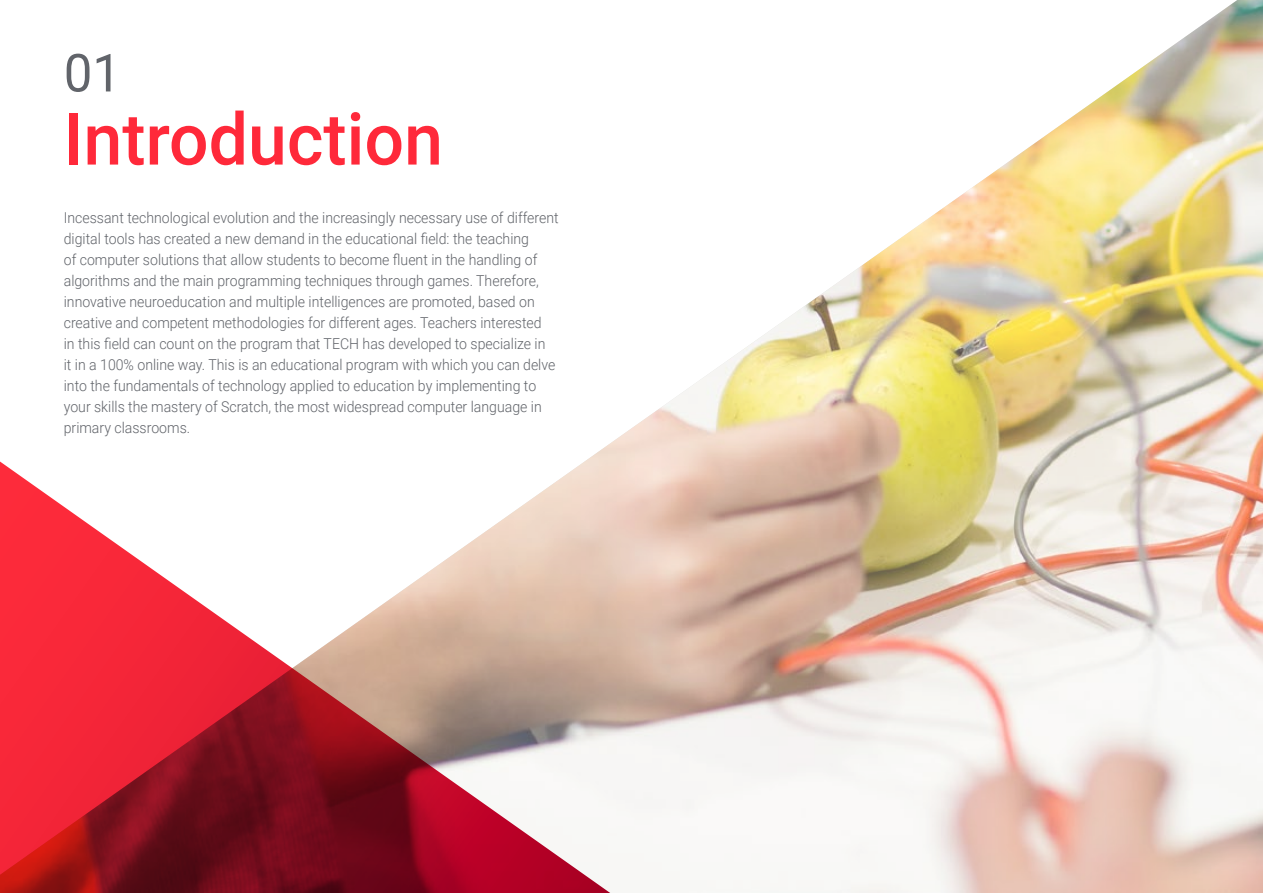
<style>
.page{position:relative;width:1263px;height:893px;background:#fff}
.page>*{position:absolute;margin:0;border:0;box-sizing:border-box;transform-origin:0 0}
.t1{font:500 72px "Roboto";color:#ff293a}
.t2{font:52.5px "Roboto";color:#61646a}
.t3{font:300 15px/21px "Roboto";color:#61646a;scale:.94 1}
</style>
<div class="page">
<img style="left:607px;top:0;width:656px;height:893px">
<svg style="left:0;top:446px;width:640px;height:447px"></svg>
<h2 class="t2" style="left:64px;top:36px;width:59px">01</h2>
<h1 class="t1" style="left:64px;top:89px;width:381px">Introduction</h1>
<p class="t3" style="left:64px;top:206px;width:528px">Incessant technological evolution and the increasingly necessary use of different digital tools has created a new demand in the educational field: the teaching<br>of computer solutions that allow students to become fluent in the handling of algorithms and the main programming techniques through games. Therefore, innovative neuroeducation and multiple intelligences are promoted, based on creative and competent methodologies for different ages. Teachers interested<br>in this field can count on the program that TECH has developed to specialize in<br>it in a 100% online way. This is an educational program with which you can delve into the fundamentals of technology applied to education by implementing to your skills the mastery of Scratch, the most widespread computer language in primary classrooms.</p>
</div>
